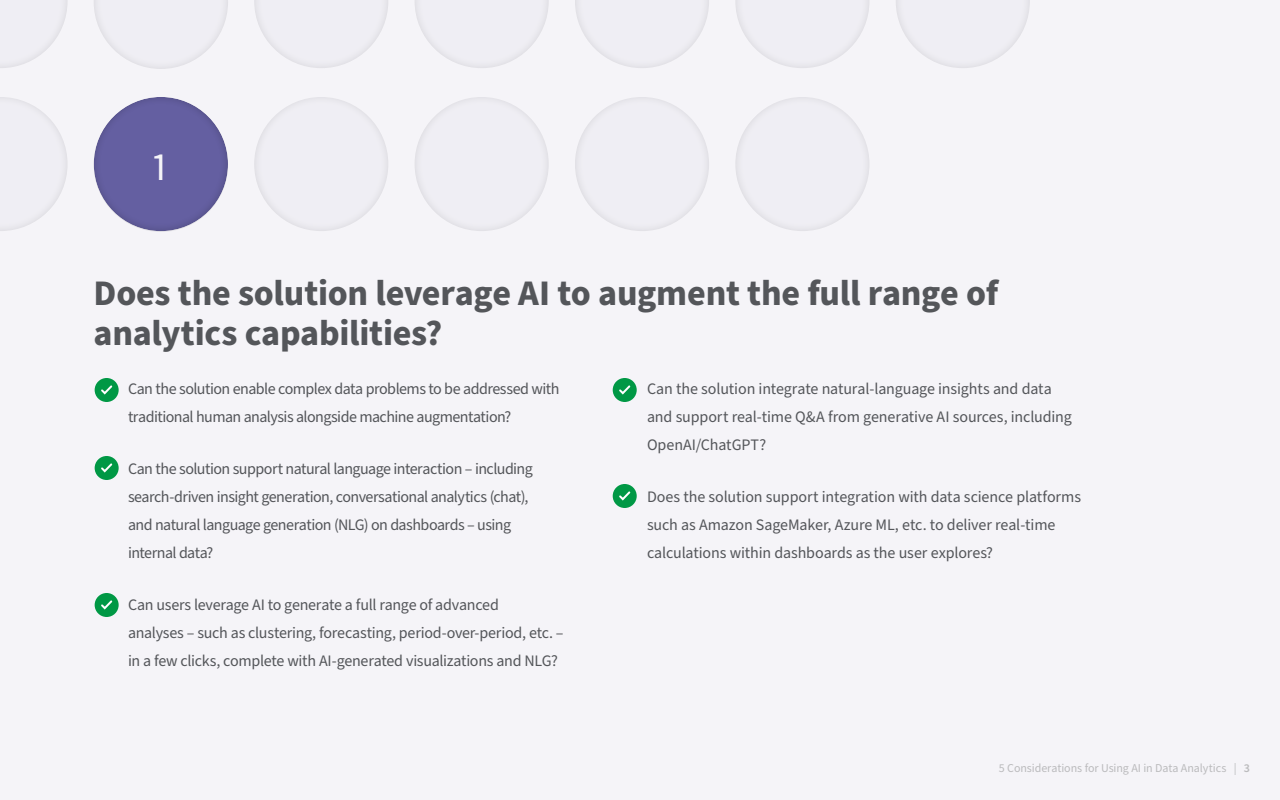
<style>
.page{position:relative;width:1280px;height:800px;background:#f5f4f8}
.page>*{position:absolute;margin:0;border:0;box-sizing:border-box;transform-origin:0 0}
.BODY_H1{font:40px "Source Sans Pro";color:#f5f4f8}
.BODY_H1-2{font:700 36px/40px "Source Sans Pro";letter-spacing:-.005em;color:#54565a}
.BODY_BULLETS{font:16px/28px "Source Sans Pro";letter-spacing:-.02em;color:#54565a}
.t1{font:12px "Source Sans Pro";letter-spacing:-.005em;color:#bbbbbd}
.s1{font-weight:600}
</style>
<div class="page">
<div style="left:95px;top:378px;width:24px;height:24px;background:#009845;border-radius:50%"></div>
<svg style="left:101px;top:385px;width:12px;height:10px"></svg>
<div style="left:95px;top:456px;width:24px;height:24px;background:#009845;border-radius:50%"></div>
<svg style="left:101px;top:463px;width:12px;height:10px"></svg>
<div style="left:95px;top:593px;width:24px;height:24px;background:#009845;border-radius:50%"></div>
<svg style="left:101px;top:600px;width:12px;height:10px"></svg>
<div style="left:613px;top:378px;width:24px;height:24px;background:#009845;border-radius:50%"></div>
<svg style="left:619px;top:385px;width:12px;height:10px"></svg>
<div style="left:613px;top:484px;width:24px;height:24px;background:#009845;border-radius:50%"></div>
<svg style="left:619px;top:491px;width:12px;height:10px"></svg>
<div style="left:0;top:0;width:1046px;height:70px;background:#efeef4"></div>
<div style="left:0;top:84px;width:886px;height:149px;background:#efeef4"></div>
<div style="left:85px;top:90px;width:153px;height:142px;background:#000;opacity:.25"></div>
<p class="BODY_H1" style="left:152px;top:140px;width:16px">1</p>
<p class="BODY_H1-2" style="left:94px;top:274px;width:906px">Does the solution leverage AI to augment the full range of analytics capabilities?</p>
<p class="BODY_BULLETS" style="left:128px;top:376px;width:433px">Can the solution enable complex data problems to be addressed with traditional human analysis alongside machine augmentation?</p>
<p class="BODY_BULLETS" style="left:128px;top:456px;width:406px">Can the solution support natural language interaction – including search-driven insight generation, conversational analytics (chat), and natural language generation (NLG) on dashboards – using internal data?</p>
<p class="BODY_BULLETS" style="left:647px;top:376px;width:426px">Can the solution integrate natural-language insights and data and support real-time Q&amp;A from generative AI sources, including<br>OpenAI/ChatGPT?</p>
<p class="BODY_BULLETS" style="left:647px;top:484px;width:436px">Does the solution support integration with data science platforms such as Amazon SageMaker, Azure ML, etc. to deliver real-time calculations within dashboards as the user explores?</p>
<p class="BODY_BULLETS" style="left:128px;top:592px;width:437px">Can users leverage AI to generate a full range of advanced<br>analyses – such as clustering, forecasting, period-over-period, etc. – in a few clicks, complete with AI-generated visualizations and NLG?</p>
<p class="t1" style="left:999px;top:760px;width:253px">5 Considerations for Using AI in Data Analytics | <span class="s1">3</span></p>
</div>
